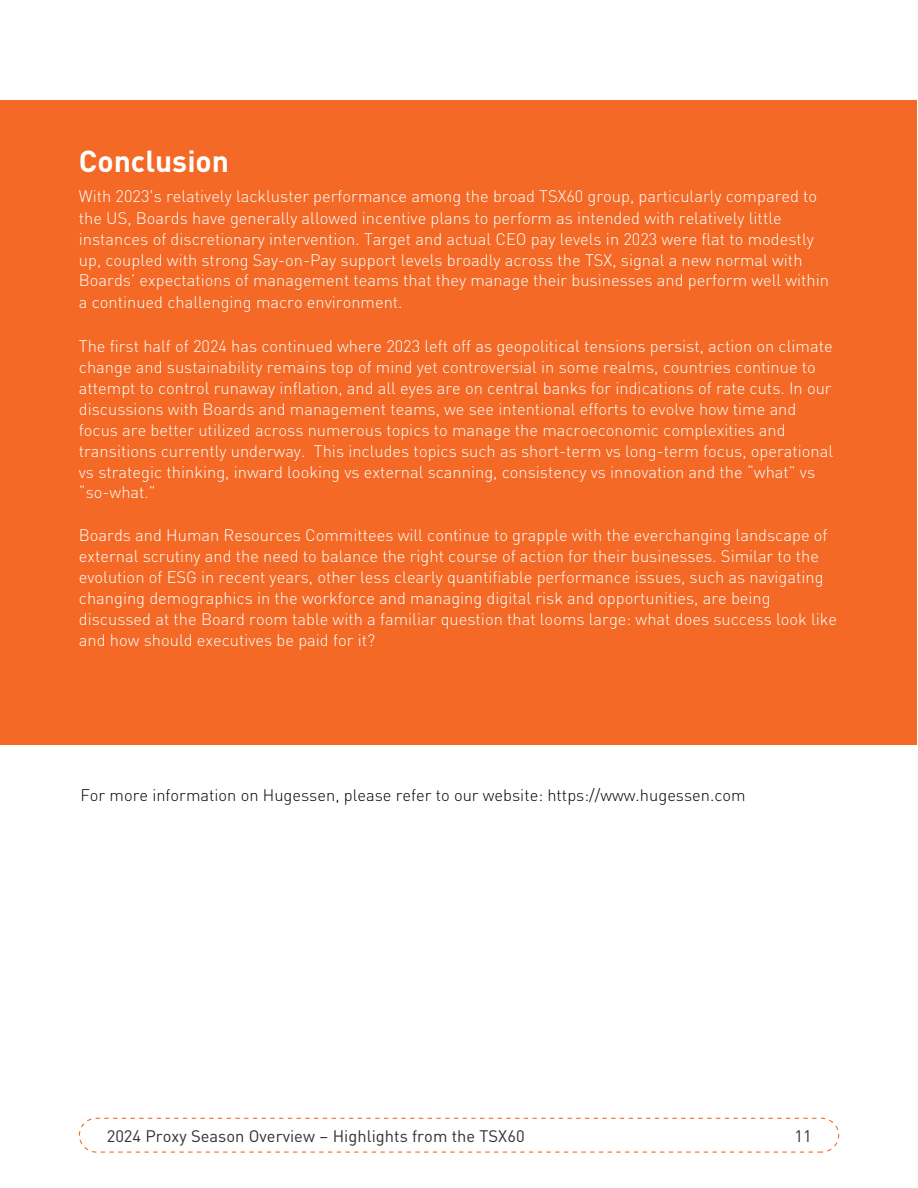
<style>
.page{position:relative;width:918px;height:1188px;background:#fff}
.page>*{position:absolute;margin:0;border:0;box-sizing:border-box;transform-origin:0 0}
.t1{font:700 30px "DIN Pro";color:#fff}
.t2{font:300 16.5px/20.9px "DIN Pro";color:#fff}
.t3{font:300 16.5px "DIN Pro";color:#000}
.t4{font:16.5px "DIN Pro";color:#313131}
</style>
<div class="page">
<div style="left:0;top:100px;width:917px;height:645px;background:#f36925"></div>
<div style="left:79px;top:1118px;width:760px;height:35px;border:1px dashed #f36824;border-radius:17px"></div>
<h1 class="t1" style="left:79px;top:141px;width:152px">Conclusion</h1>
<p class="t2" style="left:79px;top:185px;width:752px">With 2023's relatively lackluster performance among the broad TSX60 group, particularly compared to the US, Boards have generally allowed incentive plans to perform as intended with relatively little instances of discretionary intervention. Target and actual CEO pay levels in 2023 were flat to modestly up, coupled with strong Say-on-Pay support levels broadly across the TSX, signal a new normal with Boards’ expectations of management teams that they manage their businesses and perform well within a continued challenging macro environment.</p>
<p class="t2" style="left:79px;top:334px;width:756px">The first half of 2024 has continued where 2023 left off as geopolitical tensions persist, action on climate change and sustainability remains top of mind yet controversial in some realms, countries continue to attempt to control runaway inflation, and all eyes are on central banks for indications of rate cuts. In our discussions with Boards and management teams, we see intentional efforts to evolve how time and focus are better utilized across numerous topics to manage the macroeconomic complexities and transitions currently underway. This includes topics such as short-term vs long-term focus, operational vs strategic thinking, inward looking vs external scanning, consistency vs innovation and the “what” vs “so-what.”</p>
<p class="t2" style="left:79px;top:523px;width:760px">Boards and Human Resources Committees will continue to grapple with the everchanging landscape of external scrutiny and the need to balance the right course of action for their businesses. Similar to the evolution of ESG in recent years, other less clearly quantifiable performance issues, such as navigating changing demographics in the workforce and managing digital risk and opportunities, are being discussed at the Board room table with a familiar question that looms large: what does success look like and how should executives be paid for it?</p>
<p class="t3" style="left:80px;top:782px;width:667px">For more information on Hugessen, please refer to our website: https://www.hugessen.com</p>
<p class="t4" style="left:107px;top:1123px;width:419px">2024 Proxy Season Overview – Highlights from the TSX60</p>
<p class="t4" style="left:794px;top:1123px;width:19px">11</p>
</div>
